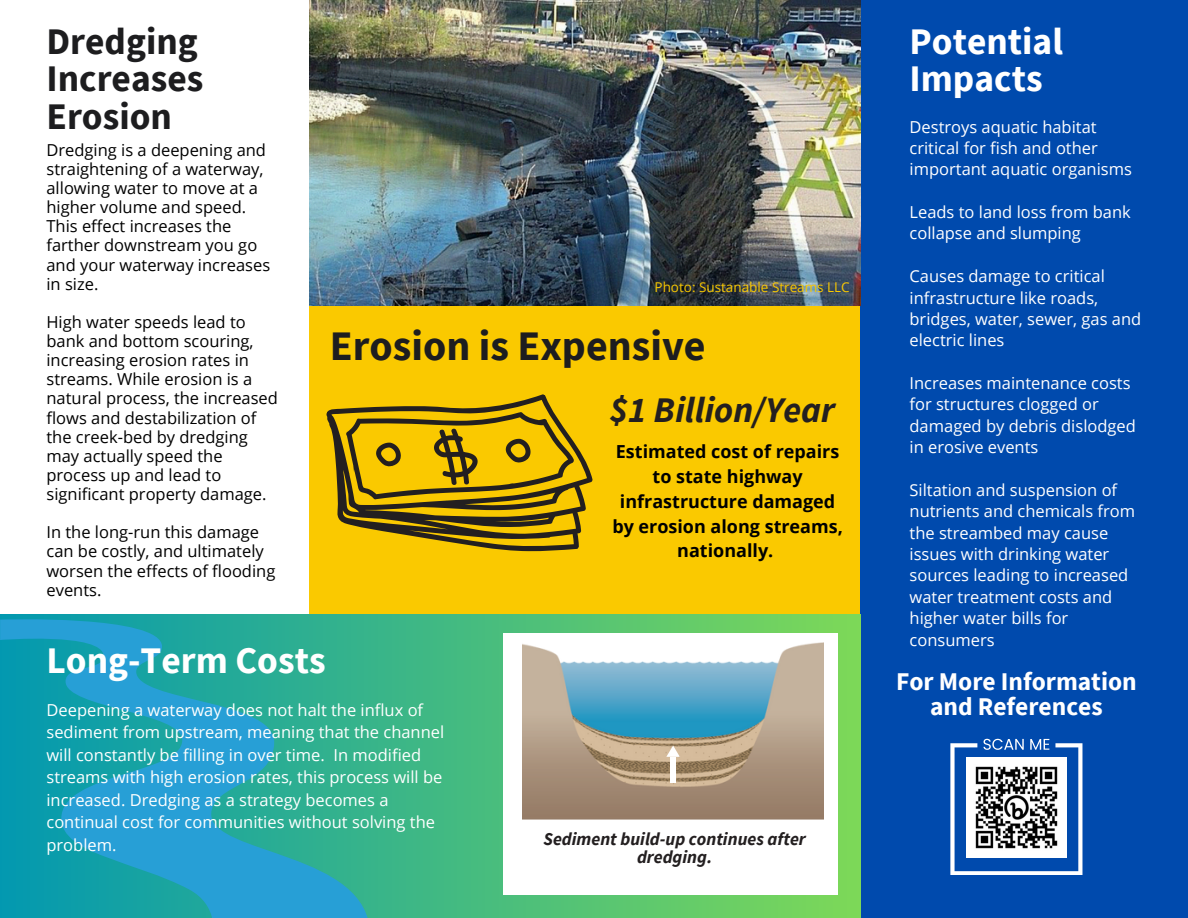
<style>
.page{position:relative;width:1188px;height:918px;background:#fff}
.page>*{position:absolute;margin:0;border:0;box-sizing:border-box;transform-origin:0 0}
.t1{font:700 42px "Source Sans Pro";color:#1d1d1f}
.t2{font:700 37.5px/37.2px "Source Sans Pro";color:#fff}
.t3{font:700 37.5px/37.2px "Source Sans Pro";color:#1d1d1f}
.t4{font:italic 700 36px "Source Sans Pro";color:#231f20}
.t5{font:700 25.5px/24.8px "Source Sans Pro";color:#fff;text-align:center}
.t6{font:700 18px/24.8px "Open Sans";color:#000;text-align:center}
.t7{font:italic 700 18px/18px "Source Sans Pro";color:#231f20;text-align:center}
.t8{font:16.5px/21.3px "Open Sans";color:#fff}
.t9{font:16.5px/19.2px "Open Sans";color:#000}
.t10{font:13.5px "Open Sans";color:#fac900}
</style>
<div class="page">
<div style="left:860px;top:0;width:328px;height:918px;background:#004aad"></div>
<svg style="left:950px;top:739px;width:132px;height:136px"></svg>
<div style="left:309px;top:305px;width:551px;height:309px;background:#fac900"></div>
<img style="left:309px;top:0;width:552px;height:305px">
<svg style="left:370px;top:614px;width:490px;height:304px;background:#4fc078"></svg>
<svg style="left:370px;top:460px;width:261px;height:158px"></svg>
<svg style="left:326px;top:394px;width:259px;height:175px"></svg>
<svg style="left:420px;top:423px;width:68px;height:68px"></svg>
<svg style="left:502px;top:435px;width:33px;height:31px"></svg>
<svg style="left:372px;top:438px;width:33px;height:33px"></svg>
<img style="left:966px;top:757px;width:101px;height:100px">
<svg style="left:0;top:614px;width:370px;height:304px;background:#20a3b0"></svg>
<div style="left:503px;top:633px;width:335px;height:262px;background:#fff"></div>
<img style="left:523px;top:643px;width:300px;height:177px">
<div style="left:670px;top:757px;width:6px;height:26px;background:#fff"></div>
<svg style="left:666px;top:746px;width:14px;height:11px"></svg>
<p class="t3" style="left:46px;top:22px;width:158px">Dredging<br>Increases<br>Erosion</p>
<h2 class="t2" style="left:910px;top:22px;width:155px">Potential<br>Impacts</h2>
<h5 class="t9" style="left:46px;top:140px;width:225px">Dredging is a deepening and straightening of a waterway, allowing water to move at a higher volume and speed.<br>This effect increases the farther downstream you go and your waterway increases in size.</h5>
<h5 class="t9" style="left:46px;top:312px;width:233px">High water speeds lead to bank and bottom scouring, increasing erosion rates in streams. While erosion is a natural process, the increased flows and destabilization of the creek-bed by dredging may actually speed the process up and lead to significant property damage.</h5>
<h5 class="t9" style="left:46px;top:522px;width:230px">In the long-run this damage can be costly, and ultimately worsen the effects of flooding events.</h5>
<h5 class="t8" style="left:910px;top:115px;width:224px">Destroys aquatic habitat critical for fish and other important aquatic organisms</h5>
<h5 class="t8" style="left:910px;top:201px;width:223px">Leads to land loss from bank collapse and slumping</h5>
<h3 class="t8" style="left:910px;top:265px;width:233px">Causes damage to critical infrastructure like roads, bridges, water, sewer, gas and electric lines</h3>
<p class="t8" style="left:910px;top:372px;width:228px">Increases maintenance costs for structures clogged or damaged by debris dislodged in erosive events</p>
<p class="t8" style="left:910px;top:479px;width:227px">Siltation and suspension of nutrients and chemicals from the streambed may cause issues with drinking water sources leading to increased water treatment costs and higher water bills for consumers</p>
<h2 class="t10" style="left:655px;top:277px;width:197px">Photo: Sustanable Streams LLC</h2>
<h2 class="t1" style="left:330px;top:319px;width:377px">Erosion is Expensive</h2>
<h5 class="t4" style="left:610px;top:387px;width:227px">$1 Billion/Year</h5>
<h5 class="t6" style="left:612px;top:439px;width:232px">Estimated cost of repairs to state highway infrastructure damaged by erosion along streams, nationally.</h5>
<p class="t2" style="left:46px;top:641px;width:281px">Long-Term Costs</p>
<h5 class="t8" style="left:46px;top:698px;width:399px;line-height:22.5px">Deepening a waterway does not halt the influx of sediment from upstream, meaning that the channel will constantly be filling in over time. In modified streams with high erosion rates, this process will be increased. Dredging as a strategy becomes a continual cost for communities without solving the problem.</h5>
<h4 class="t7" style="left:544px;top:830px;width:264px">Sediment build-up continues after dredging.</h4>
<h1 class="t5" style="left:896px;top:669px;width:242px">For More Information and References</h1>
</div>
